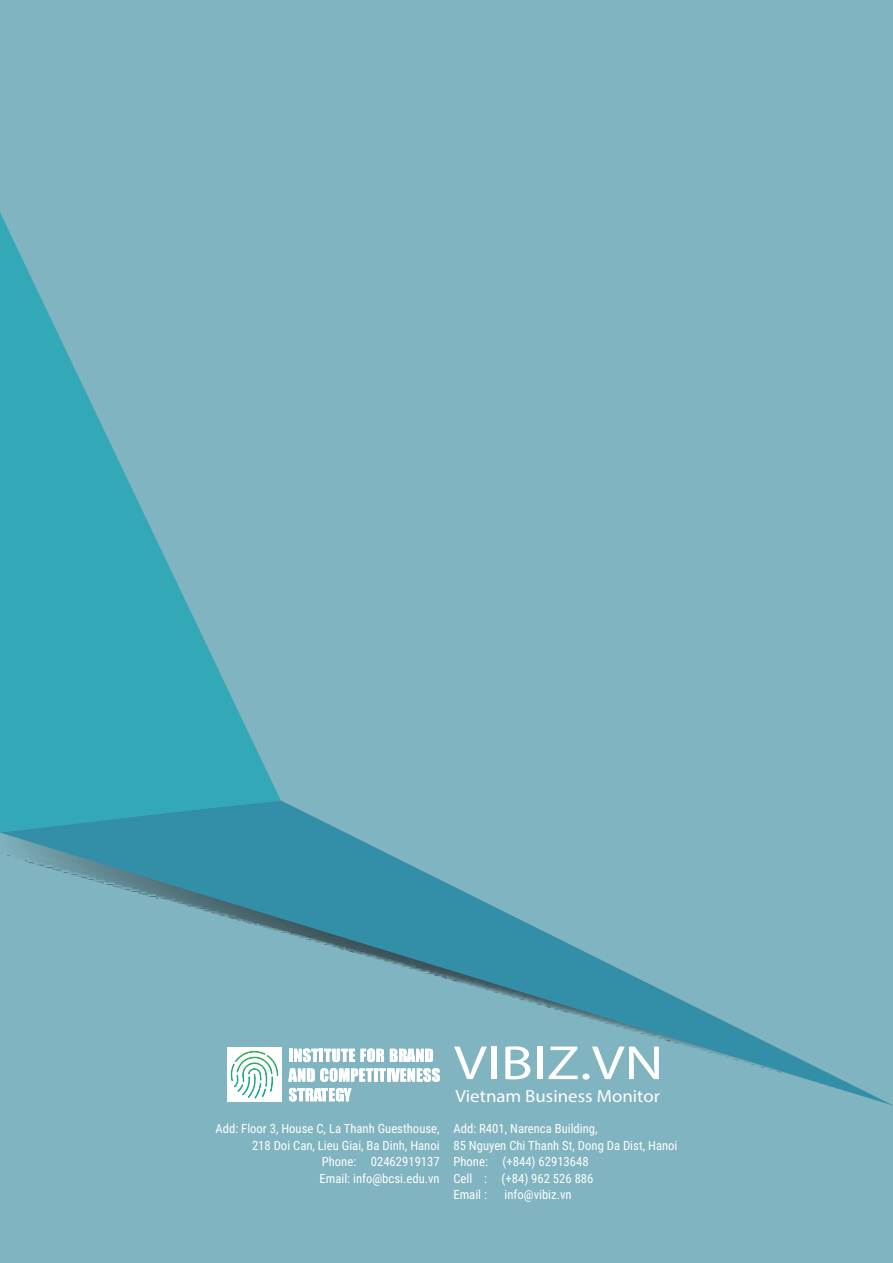
<style>
.page{position:relative;width:893px;height:1263px;background:#80b4c0}
.page>*{position:absolute;margin:0;border:0;box-sizing:border-box;transform-origin:0 0}
.t1{font:48.3px "Myriad Pro";color:#fff;scale:1.22 1}
.t2{font:17.55px "Myriad Pro";color:#fff;scale:1.07 1}
.t3{font:12.75px/16.5px "Roboto Condensed";color:#fff}
</style>
<div class="page">
<svg style="left:0;top:800px;width:892px;height:305px"></svg>
<svg style="left:0;top:212px;width:281px;height:620px;fill:#33a8b7"></svg>
<div style="left:227px;top:1047px;width:55px;height:55px;background:#fff"></div>
<img style="left:243px;top:1074px;width:24px;height:13px">
<img style="left:236px;top:1061px;width:31px;height:13px">
<img style="left:235px;top:1051px;width:31px;height:11px">
<img style="left:248px;top:1081px;width:8px;height:17px">
<img style="left:267px;top:1055px;width:11px;height:21px">
<img style="left:248px;top:1068px;width:14px;height:13px">
<img style="left:242px;top:1076px;width:8px;height:19px">
<img style="left:231px;top:1063px;width:4px;height:18px">
<img style="left:254px;top:1082px;width:7px;height:17px">
<img style="left:270px;top:1076px;width:3px;height:16px">
<svg style="left:234px;top:1074px;width:9px;height:18px"></svg>
<svg style="left:262px;top:1089px;width:4px;height:8px"></svg>
<hr style="left:289px;top:1049px;width:4px;height:13px;background:#fff">
<svg style="left:294px;top:1048px;width:90px;height:14px"></svg>
<svg style="left:390px;top:1049px;width:43px;height:13px"></svg>
<svg style="left:288px;top:1068px;width:152px;height:14px"></svg>
<svg style="left:289px;top:1088px;width:63px;height:13px"></svg>
<p class="t3" style="left:215px;top:1120px;width:226px;text-align:right">Add: Floor 3, House C, La Thanh Guesthouse,<br>218 Doi Can, Lieu Giai, Ba Dinh, Hanoi<br>Phone: 02462919137<br>Email: info@bcsi.edu.vn</p>
<h1 class="t1" style="left:454px;top:1034px;width:173px">VIBIZ.VN</h1>
<h2 class="t2" style="left:456px;top:1085px;width:192px">Vietnam Business Monitor</h2>
<p class="t3" style="left:453px;top:1120px;width:226px">Add: R401, Narenca Building,<br>85 Nguyen Chi Thanh St, Dong Da Dist, Hanoi<br>Phone: (+844) 62913648<br>Cell : (+84) 962 526 886<br>Email :</p>
<p class="t3" style="left:504px;top:1186px;width:69px">info@vibiz.vn</p>
</div>
